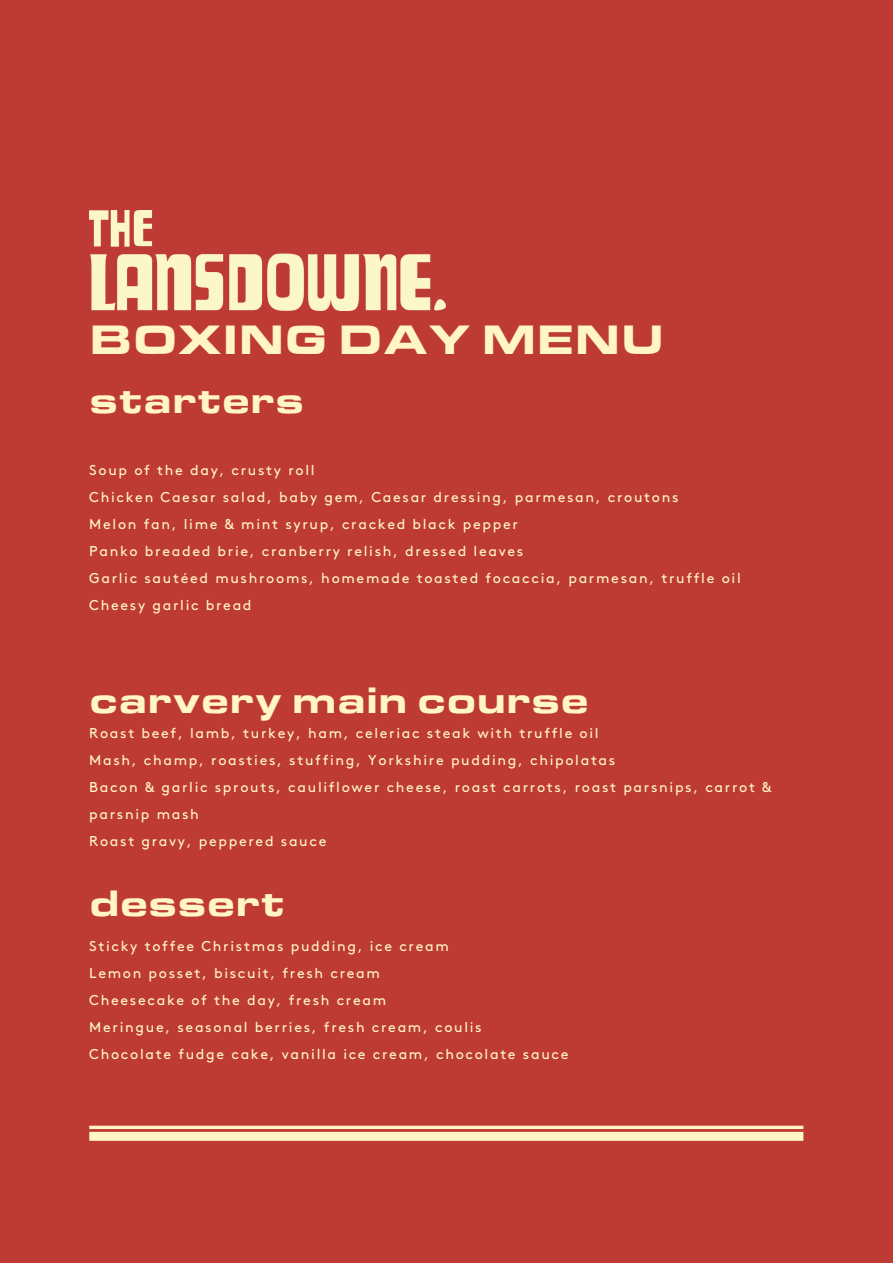
<style>
.page{position:relative;width:893px;height:1264px;background:#fff}
.page>*{position:absolute;margin:0;border:0;box-sizing:border-box;transform-origin:0 0}
.t1{font:900 42.3px "Eurostile Extended";color:#fff5c5}
.t2{font:900 37.95px "Eurostile Extended";color:#fff5c5}
.t3{font:900 37.8px "Eurostile Extended";color:#fff5c5}
.t4{font:14.25px/27px "Brown";letter-spacing:.115em;color:#fff5c5}
</style>
<div class="page">
<div style="left:0;top:0;width:892px;height:1262px;background:#be3a34"></div>
<img style="left:89px;top:211px;width:357px;height:100px">
<div style="left:89px;top:1131px;width:714px;height:9px;background:#fff5c5"></div>
<hr style="left:89px;top:1125px;width:714px;height:3px;background:#fff5c5">
<p class="t1" style="left:89px;top:322px;width:576px">BOXING DAY MENU</p>
<p class="t3" style="left:89px;top:385px;width:217px">starters</p>
<p class="t4" style="left:89px;top:457px;width:227px">Soup of the day, crusty roll</p>
<p class="t4" style="left:89px;top:484px;width:591px">Chicken Caesar salad, baby gem, Caesar dressing, parmesan, croutons</p>
<p class="t4" style="left:89px;top:511px;width:430px">Melon fan, lime &amp; mint syrup, cracked black pepper</p>
<p class="t4" style="left:89px;top:538px;width:435px">Panko breaded brie, cranberry relish, dressed leaves</p>
<p class="t4" style="left:89px;top:565px;width:653px">Garlic sautéed mushrooms, homemade toasted focaccia, parmesan, truffle oil</p>
<p class="t4" style="left:89px;top:592px;width:164px">Cheesy garlic bread</p>
<p class="t2" style="left:89px;top:685px;width:501px">carvery main course</p>
<p class="t4" style="left:89px;top:720px;width:511px">Roast beef, lamb, turkey, ham, celeriac steak with truffle oil</p>
<p class="t4" style="left:89px;top:747px;width:527px">Mash, champ, roasties, stuffing, Yorkshire pudding, chipolatas</p>
<p class="t4" style="left:89px;top:774px;width:683px">Bacon &amp; garlic sprouts, cauliflower cheese, roast carrots, roast parsnips, carrot &amp; parsnip mash</p>
<p class="t4" style="left:89px;top:828px;width:239px">Roast gravy, peppered sauce</p>
<p class="t2" style="left:89px;top:887px;width:197px">dessert</p>
<p class="t4" style="left:89px;top:933px;width:361px">Sticky toffee Christmas pudding, ice cream</p>
<p class="t4" style="left:89px;top:960px;width:292px">Lemon posset, biscuit, fresh cream</p>
<p class="t4" style="left:89px;top:987px;width:298px">Cheesecake of the day, fresh cream</p>
<p class="t4" style="left:89px;top:1014px;width:394px">Meringue, seasonal berries, fresh cream, coulis</p>
<p class="t4" style="left:89px;top:1041px;width:480px">Chocolate fudge cake, vanilla ice cream, chocolate sauce</p>
</div>
